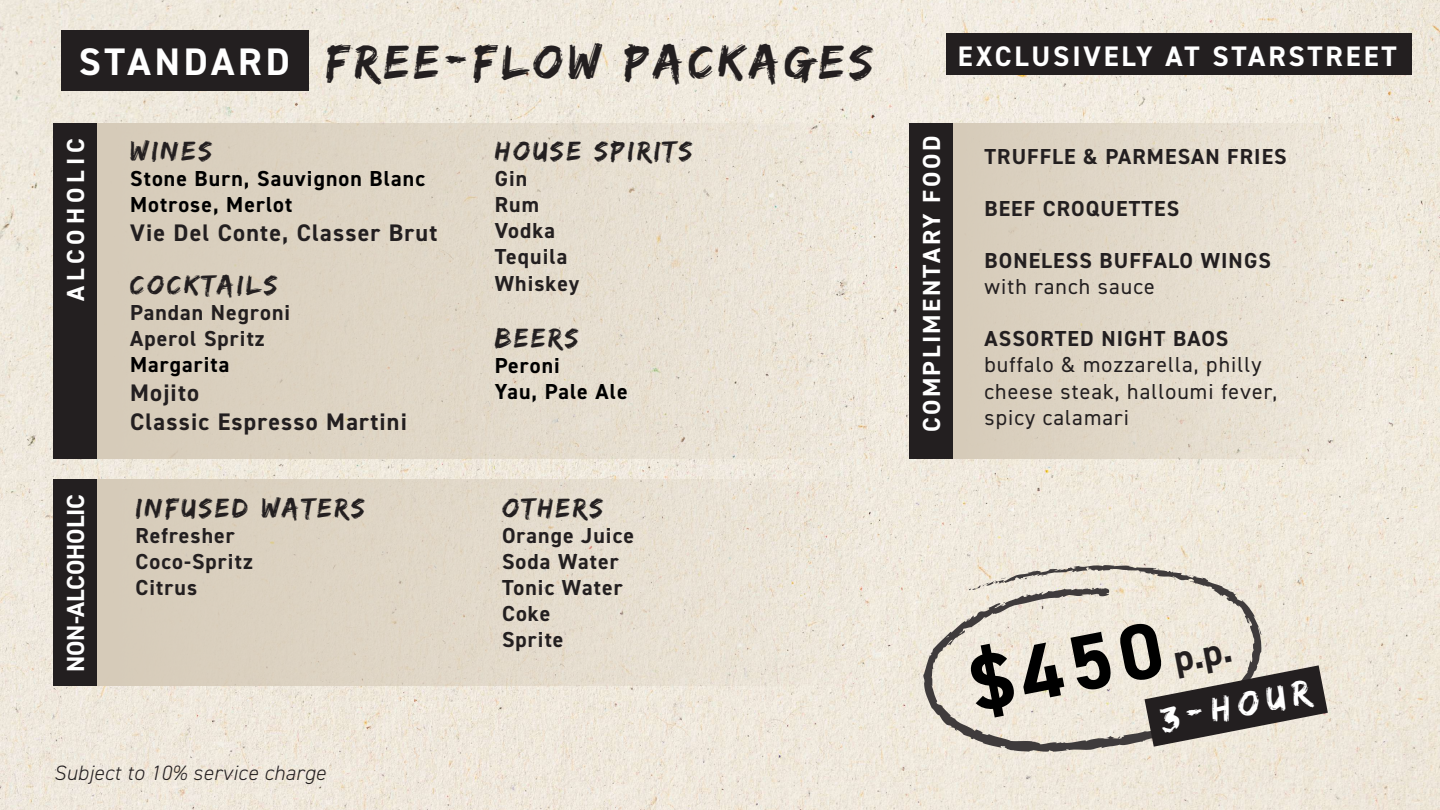
<style>
.page{position:relative;width:1440px;height:810px;background:#fff}
.page>*{position:absolute;margin:0;border:0;box-sizing:border-box;transform-origin:0 0}
.t1{font:700 79.05px "DIN2014";color:#000}
.t2{font:49.8px "Edo SZ";letter-spacing:.1em;color:#231f20}
.t3{font:700 38.47px "DIN2014";letter-spacing:.1em;color:#fff}
.t4{font:700 37.42px "DIN2014";color:#231f20}
.t5{font:36.53px "Edo SZ";color:#fff}
.t6{font:700 28.35px "DIN2014";letter-spacing:.1em;color:#fff}
.t7{font:28.2px "Edo SZ";letter-spacing:.1em;color:#231f20}
.t8{font:700 24.75px "DIN2014";letter-spacing:.1em;color:#fff}
.t9{font:700 24.75px "DIN2014";color:#fff}
.t10{font:700 24.75px "DIN2014";letter-spacing:.2em;color:#fff}
.t11{font:700 24px/28.8px "DIN2014";letter-spacing:.05em;color:#231f20}
.t12{font:700 21.75px/26.1px "DIN2014";letter-spacing:.05em;color:#231f20}
.t13{font:21.75px/26.1px "DIN2014";letter-spacing:.05em;color:#231f20}
.t14{font:700 21.75px/26.1px "DIN2014";letter-spacing:.05em;color:#000}
.t15{font:italic 300 20.85px "DIN2014";letter-spacing:.025em;color:#231f20}
</style>
<div class="page">
<img style="left:0;top:0;width:1440px;height:810px">
<div style="left:54px;top:123px;width:43px;height:336px;background:#231f20"></div>
<div style="left:54px;top:479px;width:43px;height:207px;background:#231f20"></div>
<div style="left:61px;top:30px;width:247px;height:61px;background:#231f20"></div>
<div style="left:98px;top:123px;width:768px;height:336px;background:linear-gradient(to right,#d5cab8,#eee7db)"></div>
<div style="left:909px;top:123px;width:43px;height:336px;background:#231f20"></div>
<div style="left:953px;top:123px;width:412px;height:336px;background:linear-gradient(to right,#d6cbb9,#f0e9dd)"></div>
<div style="left:98px;top:479px;width:768px;height:207px;background:linear-gradient(to right,#d5cab8,#eee7db)"></div>
<svg style="left:923px;top:565px;width:339px;height:187px;background:#ddd7cb"></svg>
<svg style="left:1070px;top:567px;width:4px;height:6px"></svg>
<svg style="left:1239px;top:602px;width:6px;height:6px"></svg>
<svg style="left:1186px;top:575px;width:7px;height:7px"></svg>
<svg style="left:969px;top:584px;width:16px;height:7px"></svg>
<svg style="left:994px;top:578px;width:12px;height:6px"></svg>
<svg style="left:1023px;top:577px;width:7px;height:2px"></svg>
<svg style="left:1040px;top:569px;width:13px;height:8px"></svg>
<svg style="left:1145px;top:665px;width:183px;height:82px;background:#78736e"></svg>
<div style="left:946px;top:34px;width:466px;height:41px;background:#231f20"></div>
<h3 class="t3" style="left:79px;top:36px;width:213px">STANDARD</h3>
<h2 class="t2" style="left:326px;top:33px;width:549px">FREE-FLOW PACKAGES</h2>
<p class="t10" style="left:59px;top:301px;width:164px;rotate:-90deg">ALCOHOLIC</p>
<p class="t9" style="left:59px;top:672px;width:180px;rotate:-90deg">NON-ALCOHOLIC</p>
<p class="t7" style="left:130px;top:135px;width:83px">WINES</p>
<p class="t14" style="left:130px;top:165px;width:296px">Stone Burn, Sauvignon Blanc<br>Motrose, Merlot</p>
<p class="t11" style="left:130px;top:218px;width:309px">Vie Del Conte, Classer Brut</p>
<p class="t7" style="left:130px;top:268px;width:149px">COCKTAILS</p>
<p class="t12" style="left:130px;top:299px;width:162px">Pandan Negroni<br>Aperol Spritz</p>
<p class="t14" style="left:130px;top:351px;width:101px">Margarita</p>
<p class="t11" style="left:130px;top:378px;width:278px">Mojito<br>Classic Espresso Martini</p>
<p class="t7" style="left:136px;top:491px;width:231px">INFUSED WATERS</p>
<p class="t12" style="left:136px;top:522px;width:119px">Refresher<br>Coco-Spritz<br>Citrus</p>
<p class="t15" style="left:54px;top:760px;width:274px">Subject to 10% service charge</p>
<p class="t7" style="left:495px;top:134px;width:199px">HOUSE SPIRITS</p>
<p class="t12" style="left:495px;top:165px;width:86px">Gin<br>Rum<br>Vodka<br>Tequila<br>Whiskey</p>
<p class="t7" style="left:495px;top:321px;width:85px">BEERS</p>
<p class="t14" style="left:495px;top:352px;width:134px">Peroni<br>Yau, Pale Ale</p>
<p class="t7" style="left:502px;top:491px;width:103px">OTHERS</p>
<p class="t12" style="left:502px;top:522px;width:133px">Orange Juice<br>Soda Water<br>Tonic Water<br>Coke<br>Sprite</p>
<h3 class="t6" style="left:958px;top:37px;width:440px">EXCLUSIVELY AT STARSTREET</h3>
<p class="t8" style="left:915px;top:432px;width:298px;rotate:-90deg">COMPLIMENTARY FOOD</p>
<p class="t12" style="left:984px;top:143px;width:304px">TRUFFLE &amp; PARMESAN FRIES</p>
<p class="t12" style="left:984px;top:195px;width:196px">BEEF CROQUETTES</p>
<p class="t12" style="left:984px;top:247px;width:288px">BONELESS BUFFALO WINGS</p>
<p class="t13" style="left:984px;top:273px;width:172px">with ranch sauce</p>
<p class="t12" style="left:984px;top:326px;width:245px">ASSORTED NIGHT BAOS</p>
<p class="t13" style="left:984px;top:351px;width:294px">buffalo &amp; mozzarella, philly cheese steak, halloumi fever, spicy calamari</p>
<h1 class="t1" style="left:961px;top:633px;width:196px;rotate:-11deg">$450</h1>
<h3 class="t4" style="left:1169px;top:635px;width:60px;rotate:-11deg">p.p.</h3>
<h3 class="t5" style="left:1156px;top:699px;width:154px;rotate:-11deg">3-HOUR</h3>
</div>
